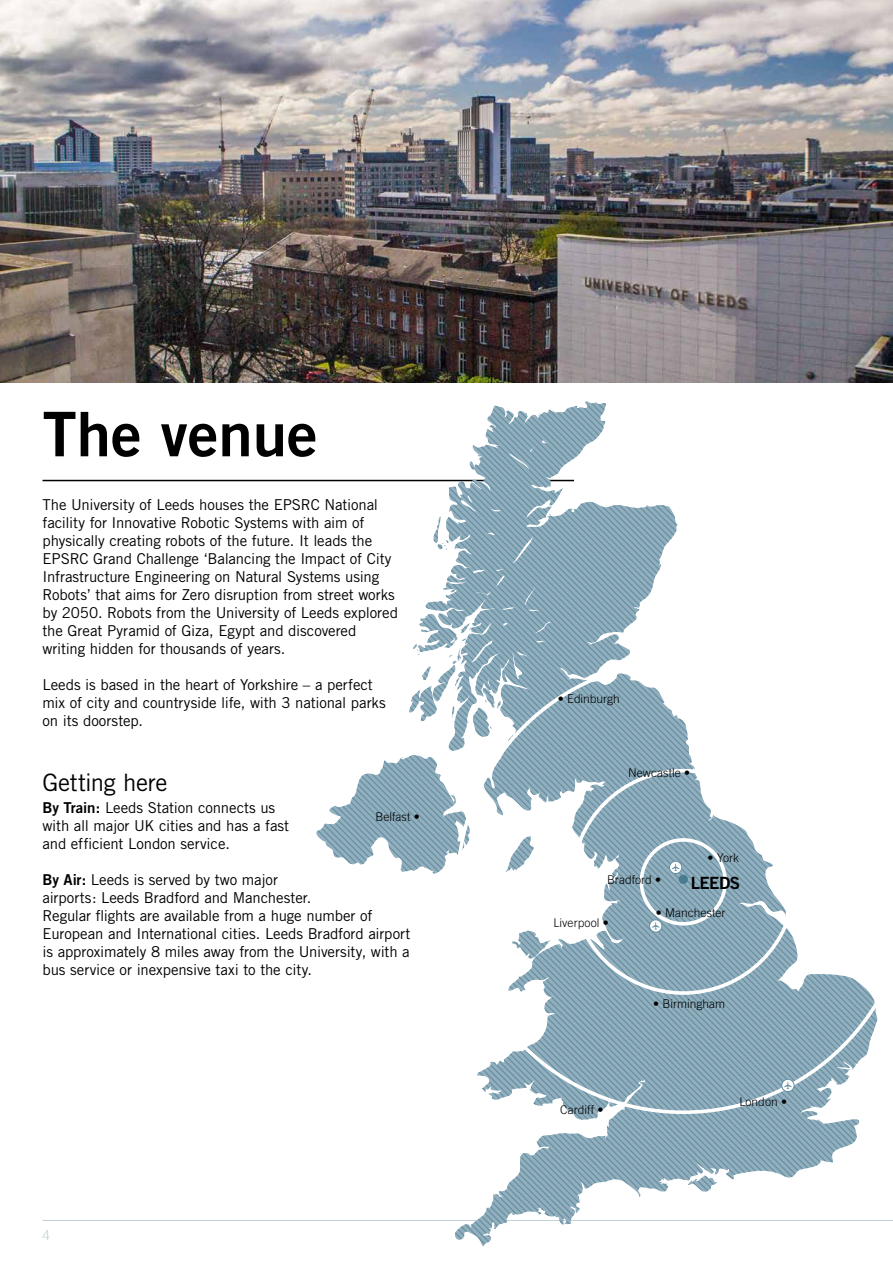
<style>
.page{position:relative;width:893px;height:1263px;background:#fff}
.page>*{position:absolute;margin:0;border:0;box-sizing:border-box;transform-origin:0 0}
.t1{font:61.5px "Trade Gothic Bold Two";color:#000}
.t2{font:24px "Trade Gothic";letter-spacing:-.015em;color:#000}
.t3{font:16.8px "Trade Gothic Bold Two";letter-spacing:-.035em;color:#000}
.t4{font:15px/18px "Trade Gothic";letter-spacing:-.01em;color:#000}
.t5{font:300 13.5px "Trade Gothic";color:#c2d1d9}
.t6{font:300 12px "Trade Gothic";letter-spacing:.005em;color:#000}
.s1{font-family:"Trade Gothic Bold Two"}
</style>
<div class="page">
<hr style="left:43px;top:1220px;width:850px;height:1px;background:#c2d1d9">
<hr style="left:43px;top:480px;width:531px;height:1px;background:#000">
<img style="left:0;top:0;width:893px;height:383px">
<svg style="left:315px;top:401px;width:545px;height:846px"></svg>
<svg style="left:449px;top:405px;width:139px;height:94px"></svg>
<svg style="left:454px;top:657px;width:424px;height:459px"></svg>
<svg style="left:669px;top:861px;width:13px;height:12px"></svg>
<div style="left:669px;top:861px;width:13px;height:13px;border:1px solid #6490a3;border-radius:50%"></div>
<svg style="left:672px;top:864px;width:7px;height:7px"></svg>
<svg style="left:650px;top:920px;width:12px;height:12px"></svg>
<div style="left:649px;top:919px;width:13px;height:13px;border:1px solid #6490a3;border-radius:50%"></div>
<svg style="left:652px;top:922px;width:7px;height:8px"></svg>
<svg style="left:782px;top:1079px;width:12px;height:12px"></svg>
<div style="left:781px;top:1079px;width:13px;height:13px;border:1px solid #6490a3;border-radius:50%"></div>
<svg style="left:784px;top:1082px;width:7px;height:7px"></svg>
<h1 class="t1" style="left:43px;top:396px;width:277px">The venue</h1>
<p class="t4" style="left:43px;top:495px;width:357px">The University of Leeds houses the EPSRC National facility for Innovative Robotic Systems with aim of physically creating robots of the future. It leads the EPSRC Grand Challenge ‘Balancing the Impact of City Infrastructure Engineering on Natural Systems using Robots’ that aims for Zero disruption from street works by 2050. Robots from the University of Leeds explored the Great Pyramid of Giza, Egypt and discovered writing hidden for thousands of years.</p>
<p class="t4" style="left:43px;top:675px;width:345px">Leeds is based in the heart of Yorkshire – a perfect mix of city and countryside life, with 3 national parks on its doorstep.</p>
<h2 class="t2" style="left:43px;top:768px;width:126px">Getting here</h2>
<p class="t4" style="left:43px;top:798px;width:248px"><span class="s1">By Train:</span> Leeds Station connects us with all major UK cities and has a fast and efficient London service.</p>
<p class="t4" style="left:43px;top:870px;width:370px"><span class="s1">By Air:</span> Leeds is served by two major<br>airports: Leeds Bradford and Manchester.<br>Regular flights are available from a huge number of European and International cities. Leeds Bradford airport is approximately 8 miles away from the University, with a bus service or inexpensive taxi to the city.</p>
<p class="t6" style="left:375px;top:809px;width:46px">Belfast •</p>
<p class="t5" style="left:43px;top:1227px;width:9px">4</p>
<p class="t6" style="left:558px;top:691px;width:63px">• Edinburgh</p>
<p class="t6" style="left:628px;top:766px;width:64px">Newcastle •</p>
<p class="t6" style="left:708px;top:850px;width:33px">• York</p>
<p class="t6" style="left:607px;top:873px;width:56px">Bradford •</p>
<p class="t3" style="left:691px;top:873px;width:51px">LEEDS</p>
<p class="t6" style="left:553px;top:915px;width:57px">Liverpool •</p>
<p class="t6" style="left:560px;top:1102px;width:45px">Cardiff •</p>
<p class="t6" style="left:656px;top:906px;width:71px">• Manchester</p>
<p class="t6" style="left:653px;top:996px;width:73px">• Birmingham</p>
<p class="t6" style="left:739px;top:1094px;width:49px">London •</p>
</div>
